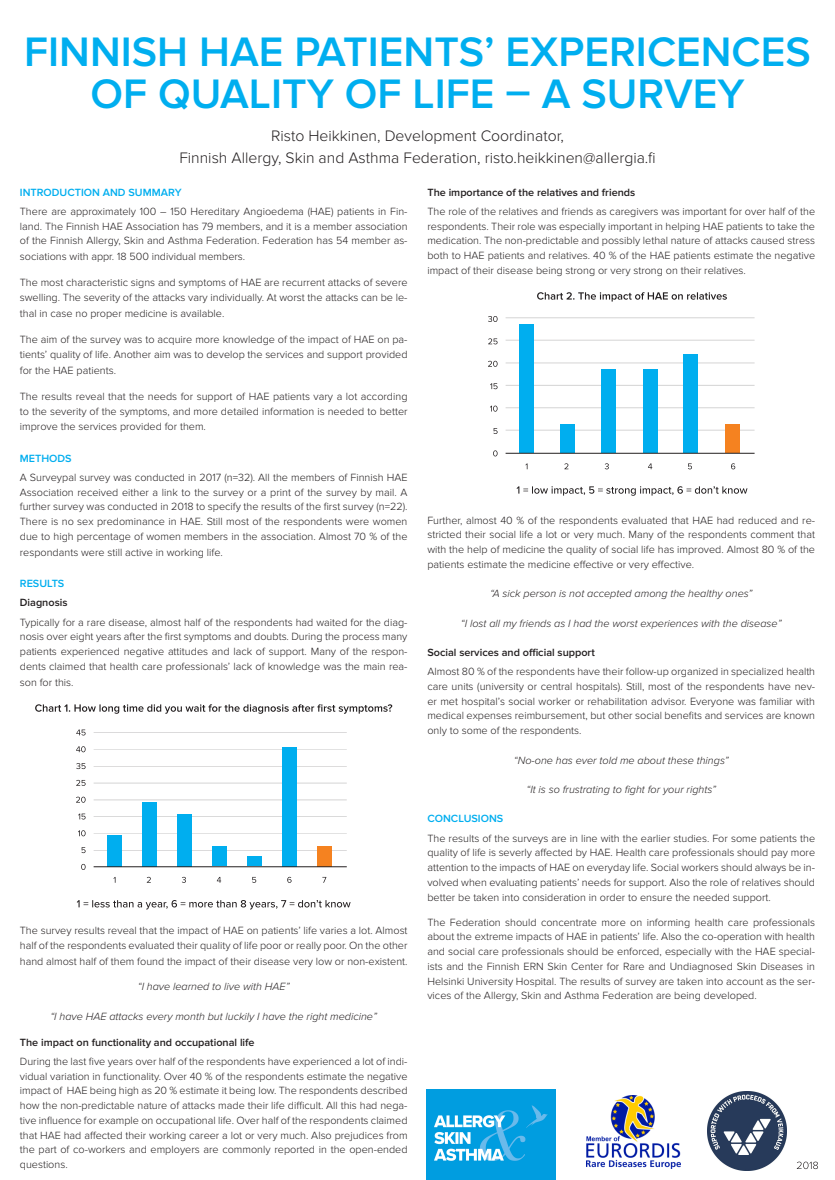
<style>
.page{position:relative;width:835px;height:1180px;background:#fff}
.page>*{position:absolute;margin:0;border:0;box-sizing:border-box;transform-origin:0 0}
.t1{font:600 42.7px "Proxima Nova";color:#00aeef}
.t2{font:300 15.75px "Proxima Nova";color:#231f20}
.t3{font:300 10.85px/14.7px "Proxima Nova";color:#231f20;text-align:justify}
.t4{font:italic 300 10.85px "Proxima Nova";color:#231f20}
.t5{font:600 10.85px "Proxima Nova";color:#231f20}
.t6{font:600 10.85px "Proxima Nova";color:#00aeef}
</style>
<div class="page">
<img style="left:707px;top:1091px;width:79px;height:79px">
<img style="left:426px;top:1089px;width:129px;height:91px">
<img style="left:586px;top:1095px;width:94px;height:73px">
<hr style="left:505px;top:318px;width:249px;height:1px;background:#231f20">
<hr style="left:505px;top:340px;width:249px;height:1px;background:#231f20">
<hr style="left:505px;top:363px;width:249px;height:1px;background:#231f20">
<hr style="left:505px;top:385px;width:249px;height:1px;background:#231f20">
<hr style="left:505px;top:408px;width:249px;height:1px;background:#231f20">
<hr style="left:505px;top:430px;width:249px;height:1px;background:#231f20">
<svg style="left:537px;top:292px;width:189px;height:9px"></svg>
<svg style="left:525px;top:463px;width:210px;height:6px"></svg>
<svg style="left:493px;top:450px;width:4px;height:6px"></svg>
<svg style="left:493px;top:428px;width:4px;height:6px"></svg>
<svg style="left:490px;top:405px;width:7px;height:7px"></svg>
<svg style="left:490px;top:383px;width:7px;height:6px"></svg>
<svg style="left:488px;top:361px;width:9px;height:6px"></svg>
<svg style="left:488px;top:338px;width:9px;height:6px"></svg>
<svg style="left:488px;top:316px;width:9px;height:6px"></svg>
<div style="left:519px;top:324px;width:15px;height:129px;background:#00aeef"></div>
<div style="left:560px;top:424px;width:14px;height:29px;background:#00aeef"></div>
<div style="left:601px;top:369px;width:14px;height:84px;background:#00aeef"></div>
<div style="left:643px;top:369px;width:14px;height:84px;background:#00aeef"></div>
<div style="left:683px;top:354px;width:15px;height:99px;background:#00aeef"></div>
<div style="left:725px;top:424px;width:15px;height:29px;background:#f58220"></div>
<hr style="left:505px;top:453px;width:249px;height:1px;background:#231f20">
<svg style="left:516px;top:486px;width:231px;height:10px"></svg>
<svg style="left:35px;top:704px;width:357px;height:10px"></svg>
<svg style="left:81px;top:864px;width:5px;height:6px"></svg>
<svg style="left:81px;top:847px;width:5px;height:6px"></svg>
<svg style="left:78px;top:830px;width:8px;height:6px"></svg>
<svg style="left:78px;top:813px;width:8px;height:6px"></svg>
<svg style="left:76px;top:796px;width:10px;height:6px"></svg>
<svg style="left:76px;top:780px;width:10px;height:6px"></svg>
<svg style="left:76px;top:763px;width:10px;height:6px"></svg>
<svg style="left:76px;top:746px;width:10px;height:6px"></svg>
<svg style="left:76px;top:729px;width:10px;height:6px"></svg>
<svg style="left:113px;top:877px;width:213px;height:6px"></svg>
<svg style="left:77px;top:900px;width:273px;height:9px"></svg>
<hr style="left:94px;top:732px;width:253px;height:1px;background:#231f20">
<hr style="left:94px;top:750px;width:253px;height:1px;background:#231f20">
<hr style="left:94px;top:766px;width:253px;height:1px;background:#231f20">
<hr style="left:94px;top:783px;width:253px;height:1px;background:#231f20">
<hr style="left:94px;top:800px;width:253px;height:1px;background:#231f20">
<hr style="left:94px;top:816px;width:253px;height:1px;background:#231f20">
<hr style="left:94px;top:833px;width:253px;height:1px;background:#231f20">
<hr style="left:94px;top:850px;width:253px;height:1px;background:#231f20">
<svg style="left:796px;top:1161px;width:21px;height:8px"></svg>
<div style="left:107px;top:835px;width:15px;height:31px;background:#00aeef"></div>
<div style="left:142px;top:802px;width:14px;height:64px;background:#00aeef"></div>
<div style="left:177px;top:814px;width:15px;height:52px;background:#00aeef"></div>
<div style="left:212px;top:846px;width:15px;height:20px;background:#00aeef"></div>
<div style="left:247px;top:856px;width:15px;height:10px;background:#00aeef"></div>
<div style="left:317px;top:846px;width:15px;height:20px;background:#f58220"></div>
<div style="left:282px;top:747px;width:15px;height:119px;background:#00aeef"></div>
<hr style="left:94px;top:866px;width:253px;height:1px;background:#231f20">
<p class="t1" style="left:24px;top:27px;width:787px">FINNISH HAE PATIENTS’ EXPERICENCES</p>
<p class="t1" style="left:90px;top:69px;width:655px">OF QUALITY OF LIFE – A SURVEY</p>
<p class="t2" style="left:271px;top:127px;width:294px">Risto Heikkinen, Development Coordinator,</p>
<p class="t2" style="left:179px;top:148px;width:477px">Finnish Allergy, Skin and Asthma Federation, risto.heikkinen@allergia.fi</p>
<p class="t6" style="left:20px;top:186px;width:163px">INTRODUCTION AND SUMMARY</p>
<p class="t3" style="left:20px;top:204px;width:389px">There are approximately 100 – 150 Hereditary Angioedema (HAE) patients in Fin&shy;land. The Finnish HAE Association has 79 members, and it is a member association of the Finnish Allergy, Skin and Asthma Federation. Federation has 54 member as-</p>
<p class="t3" style="left:20px;top:249px;width:227px">sociations with appr. 18 500 individual members.</p>
<p class="t3" style="left:20px;top:275px;width:389px">The most characteristic signs and symptoms of HAE are recurrent attacks of severe swelling. The severity of the attacks vary individually. At worst the attacks can be le-</p>
<p class="t3" style="left:20px;top:306px;width:206px">thal in case no proper medicine is available.</p>
<p class="t3" style="left:20px;top:332px;width:389px">The aim of the survey was to acquire more knowledge of the impact of HAE on pa&shy;tients’ quality of life. Another aim was to develop the services and support provided</p>
<p class="t3" style="left:20px;top:363px;width:98px">for the HAE patients.</p>
<p class="t3" style="left:20px;top:389px;width:389px">The results reveal that the needs for support of HAE patients vary a lot according to the severity of the symptoms, and more detailed information is needed to better</p>
<p class="t3" style="left:20px;top:419px;width:188px">improve the services provided for them.</p>
<p class="t6" style="left:20px;top:452px;width:53px">METHODS</p>
<p class="t3" style="left:20px;top:470px;width:389px">A Surveypal survey was conducted in 2017 (n=32). All the members of Finnish HAE Association received either a link to the survey or a print of the survey by mail. A further survey was conducted in 2018 to specify the results of the first survey (n=22).<br>There is no sex predominance in HAE. Still most of the respondents were women due to high percentage of women members in the association. Almost 70 % of the</p>
<p class="t3" style="left:20px;top:545px;width:204px">respondants were still active in working life.</p>
<p class="t6" style="left:20px;top:577px;width:46px">RESULTS</p>
<p class="t5" style="left:20px;top:596px;width:49px">Diagnosis</p>
<p class="t3" style="left:20px;top:615px;width:389px">Typically for a rare disease, almost half of the respondents had waited for the diag&shy;nosis over eight years after the first symptoms and doubts. During the process many patients experienced negative attitudes and lack of support. Many of the respon&shy;dents claimed that health care professionals’ lack of knowledge was the main rea-</p>
<p class="t3" style="left:20px;top:674px;width:55px">son for this.</p>
<p class="t3" style="left:20px;top:923px;width:389px">The survey results reveal that the impact of HAE on patients’ life varies a lot. Almost half of the respondents evaluated their quality of life poor or really poor. On the other</p>
<p class="t3" style="left:20px;top:954px;width:389px">hand almost half of them found the impact of their disease very low or non-existent.</p>
<p class="t4" style="left:138px;top:978px;width:153px">“I have learned to live with HAE”</p>
<p class="t4" style="left:50px;top:1008px;width:328px">“I have HAE attacks every month but luckily I have the right medicine”</p>
<p class="t5" style="left:20px;top:1036px;width:236px">The impact on functionality and occupational life</p>
<p class="t3" style="left:20px;top:1054px;width:389px">During the last five years over half of the respondents have experienced a lot of indi&shy;vidual variation in functionality. Over 40 % of the respondents estimate the negative impact of HAE being high as 20 % estimate it being low. The respondents described how the non-predictable nature of attacks made their life difficult. All this had nega&shy;tive influence for example on occupational life. Over half of the respondents claimed that HAE had affected their working career a lot or very much. Also prejudices from the part of co-workers and employers are commonly reported in the open-ended questions.</p>
<p class="t5" style="left:427px;top:186px;width:209px">The importance of the relatives and friends</p>
<p class="t3" style="left:427px;top:204px;width:389px">The role of the relatives and friends as caregivers was important for over half of the respondents. Their role was especially important in helping HAE patients to take the medication. The non-predictable and possibly lethal nature of attacks caused stress both to HAE patients and relatives. 40 % of the HAE patients estimate the negative impact of their disease being strong or very strong on their relatives.</p>
<p class="t3" style="left:427px;top:513px;width:389px">Further, almost 40 % of the respondents evaluated that HAE had reduced and re&shy;stricted their social life a lot or very much. Many of the respondents comment that with the help of medicine the quality of social life has improved. Almost 80 % of the patients estimate the medicine effective or very effective.</p>
<p class="t4" style="left:490px;top:585px;width:264px">“A sick person is not accepted among the healthy ones”</p>
<p class="t4" style="left:461px;top:615px;width:322px">“I lost all my friends as I had the worst experiences with the disease”</p>
<p class="t5" style="left:427px;top:646px;width:169px">Social services and official support</p>
<p class="t3" style="left:427px;top:664px;width:389px">Almost 80 % of the respondents have their follow-up organized in specialized health care units (university or central hospitals). Still, most of the respondents have nev&shy;er met hospital’s social worker or rehabilitation advisor. Everyone was familiar with medical expenses reimbursement, but other social benefits and services are known only to some of the respondents.</p>
<p class="t4" style="left:513px;top:752px;width:216px">“No-one has ever told me about these things”</p>
<p class="t4" style="left:526px;top:781px;width:191px">“It is so frustrating to fight for your rights”</p>
<p class="t6" style="left:427px;top:812px;width:77px">CONCLUSIONS</p>
<p class="t3" style="left:427px;top:831px;width:389px">The results of the surveys are in line with the earlier studies. For some patients the quality of life is severly affected by HAE. Health care professionals should pay more attention to the impacts of HAE on everyday life. Social workers should always be in&shy;volved when evaluating patients’ needs for support. Also the role of relatives should better be taken into consideration in order to ensure the needed support.</p>
<p class="t3" style="left:427px;top:915px;width:389px">The Federation should concentrate more on informing health care professionals about the extreme impacts of HAE in patients’ life. Also the co-operation with health and social care professionals should be enforced, especially with the HAE special&shy;ists and the Finnish ERN Skin Center for Rare and Undiagnosed Skin Diseases in Helsinki University Hospital. The results of survey are taken into account as the ser&shy;vices of the Allergy, Skin and Asthma Federation are being developed.</p>
</div>
